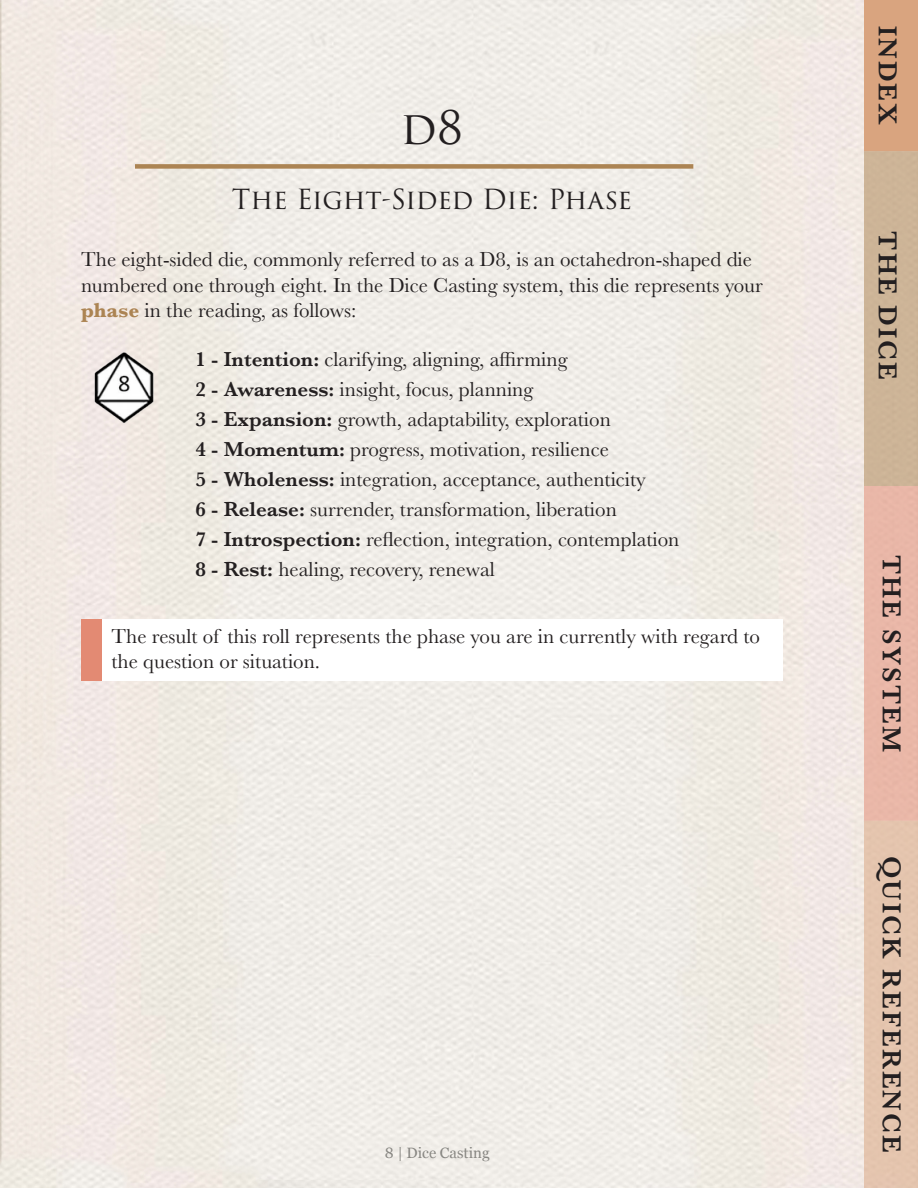
<style>
.page{position:relative;width:918px;height:1188px;background:#fff}
.page>*{position:absolute;margin:0;border:0;box-sizing:border-box;transform-origin:0 0}
.t1{font:45px "Trajan Pro 3";color:#231f20}
.t2{font:600 27px "Baskerville";letter-spacing:.075em;color:#231f20}
.t3{font:27px "Trajan Pro 3";letter-spacing:-.01em;color:#231f20}
.t4{font:21px/25.2px "Baskerville";color:#231f20}
.t5{font:15px "Georgia";color:#43433f}
.s1{font-weight:700;color:#ac8453}
.s2{font-weight:600}
</style>
<div class="page">
<div style="left:865px;top:1px;width:52px;height:149px;background:#d9a47f"></div>
<div style="left:864px;top:0;width:54px;height:151px;border:2px solid #d9a47f"></div>
<div style="left:864px;top:151px;width:54px;height:335px;background:#cdb497"></div>
<div style="left:864px;top:486px;width:54px;height:335px;background:#e9b7a8"></div>
<div style="left:864px;top:821px;width:54px;height:367px;background:#e4c5ae"></div>
<div style="left:135px;top:164px;width:558px;height:5px;background:#ac8453"></div>
<img style="left:82px;top:340px;width:84px;height:88px">
<div style="left:81px;top:620px;width:20px;height:61px;background:#e38a73"></div>
<p class="t1" style="left:401px;top:97px;width:64px">d8</p>
<p class="t3" style="left:232px;top:180px;width:402px">The Eight-Sided Die: Phase</p>
<p class="t4" style="left:81px;top:247px;width:683px">The eight-sided die, commonly referred to as a D8, is an octahedron-shaped die numbered one through eight. In the Dice Casting system, this die represents your <span class="s1">phase</span> in the reading, as follows:</p>
<p class="t4" style="left:195px;top:346px;width:374px"><span class="s2">1 - Intention:</span> clarifying, aligning, affirming</p>
<p class="t4" style="left:195px;top:376px;width:339px"><span class="s2">2 - Awareness:</span> insight, focus, planning</p>
<p class="t4" style="left:195px;top:406px;width:417px"><span class="s2">3 - Expansion:</span> growth, adaptability, exploration</p>
<p class="t4" style="left:195px;top:436px;width:415px"><span class="s2">4 - Momentum:</span> progress, motivation, resilience</p>
<p class="t4" style="left:195px;top:466px;width:452px"><span class="s2">5 - Wholeness:</span> integration, acceptance, authenticity</p>
<p class="t4" style="left:195px;top:496px;width:423px"><span class="s2">6 - Release:</span> surrender, transformation, liberation</p>
<p class="t4" style="left:195px;top:526px;width:485px"><span class="s2">7 - Introspection:</span> reflection, integration, contemplation</p>
<p class="t4" style="left:195px;top:556px;width:301px"><span class="s2">8 - Rest:</span> healing, recovery, renewal</p>
<p class="t4" style="left:111px;top:623px;width:650px">The result of this roll represents the phase you are in currently with regard to the question or situation.</p>
<p class="t5" style="left:385px;top:1142px;width:106px">8 | Dice Casting</p>
<p class="t2" style="left:907px;top:26px;width:101px;rotate:90deg">INDEX</p>
<p class="t2" style="left:907px;top:231px;width:150px;rotate:90deg">THE DICE</p>
<p class="t2" style="left:911px;top:555px;width:199px;rotate:90deg">THE SYSTEM</p>
<p class="t2" style="left:911px;top:856px;width:298px;rotate:90deg">QUICK REFERENCE</p>
</div>
